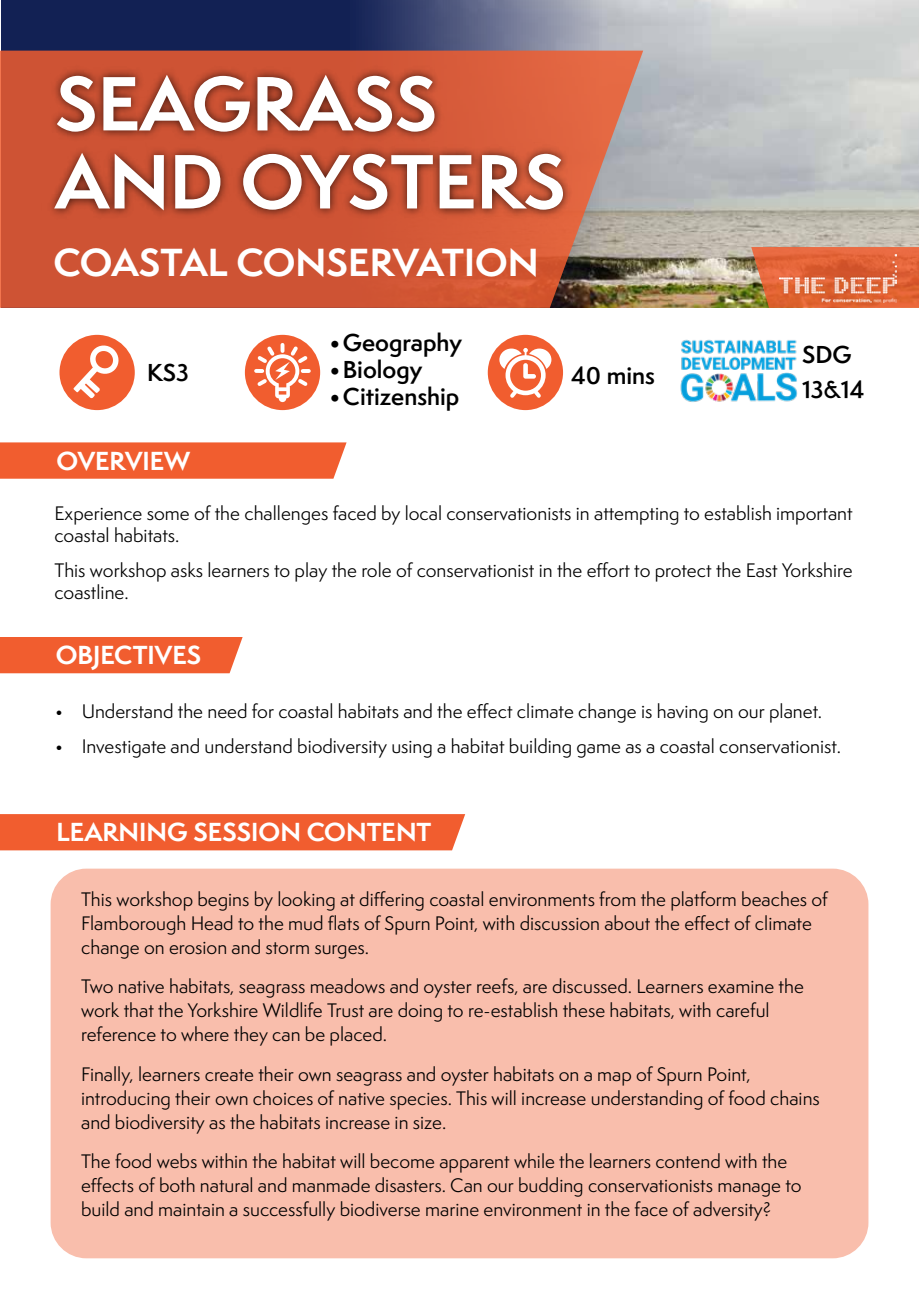
<style>
.page{position:relative;width:919px;height:1289px;background:#fff}
.page>*{position:absolute;margin:0;border:0;box-sizing:border-box;transform-origin:0 0}
.t1{font:700 70.5px/78px "Semplicita Pro";color:#fff}
.t2{font:700 36px "Semplicita Pro";color:#fff}
.t3{font:700 24px "Semplicita Pro";color:#fff}
.t4{font:600 22.5px/34.5px "Semplicita Pro";color:#000}
.t5{font:18px/24px "Semplicita Pro";color:#000}
</style>
<div class="page">
<img style="left:695px;top:0;width:223px;height:308px">
<svg style="left:1px;top:0;width:694px;height:308px;background:#636a84"></svg>
<div style="left:51px;top:868px;width:817px;height:390px;background:#f9beac;border-radius:36px"></div>
<div style="left:0;top:442px;width:346px;height:36px;background:#f15d2f"></div>
<div style="left:0;top:637px;width:242px;height:36px;background:#f15d2f"></div>
<div style="left:0;top:814px;width:465px;height:36px;background:#f15d2f"></div>
<svg style="left:0;top:51px;width:643px;height:257px;background:#c45f42"></svg>
<svg style="left:751px;top:247px;width:167px;height:61px;background:#d86a3c"></svg>
<img style="left:41px;top:55px;width:554px;height:190px">
<img style="left:779px;top:254px;width:117px;height:49px">
<div style="left:59px;top:335px;width:76px;height:75px;background:#f15d2f;border-radius:50%"></div>
<svg style="left:73px;top:344px;width:52px;height:54px"></svg>
<div style="left:487px;top:335px;width:76px;height:75px;background:#f15d2f;border-radius:50%"></div>
<svg style="left:499px;top:348px;width:52px;height:50px"></svg>
<div style="left:245px;top:335px;width:75px;height:75px;background:#f15d2f;border-radius:50%"></div>
<svg style="left:254px;top:343px;width:57px;height:59px"></svg>
<img style="left:680px;top:339px;width:118px;height:63px">
<h1 class="t1" style="left:55px;top:64px;width:512px">SEAGRASS<br>AND OYSTERS</h1>
<h2 class="t2" style="left:54px;top:235px;width:486px">COASTAL CONSERVATION</h2>
<p class="t4" style="left:330px;top:325px;width:133px">•Geography</p>
<p class="t4" style="left:330px;top:352px;width:94px">•Biology</p>
<p class="t4" style="left:330px;top:379px;width:131px">•Citizenship</p>
<p class="t4" style="left:147px;top:355px;width:43px">KS3</p>
<p class="t4" style="left:571px;top:358px;width:85px">40 mins</p>
<h3 class="t3" style="left:57px;top:443px;width:135px">OVERVIEW</h3>
<p class="t4" style="left:802px;top:337px;width:64px">SDG<br>13&amp;14</p>
<p class="t5" style="left:55px;top:501px;width:799px;line-height:22.5px">Experience some of the challenges faced by local conservationists in attempting to establish important coastal habitats.</p>
<p class="t5" style="left:55px;top:558px;width:799px;line-height:22.5px">This workshop asks learners to play the role of conservationist in the effort to protect the East Yorkshire coastline.</p>
<h3 class="t3" style="left:56px;top:637px;width:147px">OBJECTIVES</h3>
<p class="t5" style="left:55px;top:699px;width:769px">• Understand the need for coastal habitats and the effect climate change is having on our planet.</p>
<p class="t5" style="left:55px;top:734px;width:787px">• Investigate and understand biodiversity using a habitat building game as a coastal conservationist.</p>
<h3 class="t3" style="left:57px;top:814px;width:376px">LEARNING SESSION CONTENT</h3>
<p class="t5" style="left:81px;top:887px;width:748px">This workshop begins by looking at differing coastal environments from the platform beaches of<br>Flamborough Head to the mud flats of Spurn Point, with discussion about the effect of climate change on erosion and storm surges.</p>
<p class="t5" style="left:81px;top:974px;width:724px">Two native habitats, seagrass meadows and oyster reefs, are discussed. Learners examine the work that the Yorkshire Wildlife Trust are doing to re-establish these habitats, with careful reference to where they can be placed.</p>
<p class="t5" style="left:81px;top:1061px;width:740px">Finally, learners create their own seagrass and oyster habitats on a map of Spurn Point, introducing their own choices of native species. This will increase understanding of food chains and biodiversity as the habitats increase in size.</p>
<p class="t5" style="left:81px;top:1148px;width:722px">The food webs within the habitat will become apparent while the learners contend with the effects of both natural and manmade disasters. Can our budding conservationists manage to build and maintain a successfully biodiverse marine environment in the face of adversity?</p>
</div>
